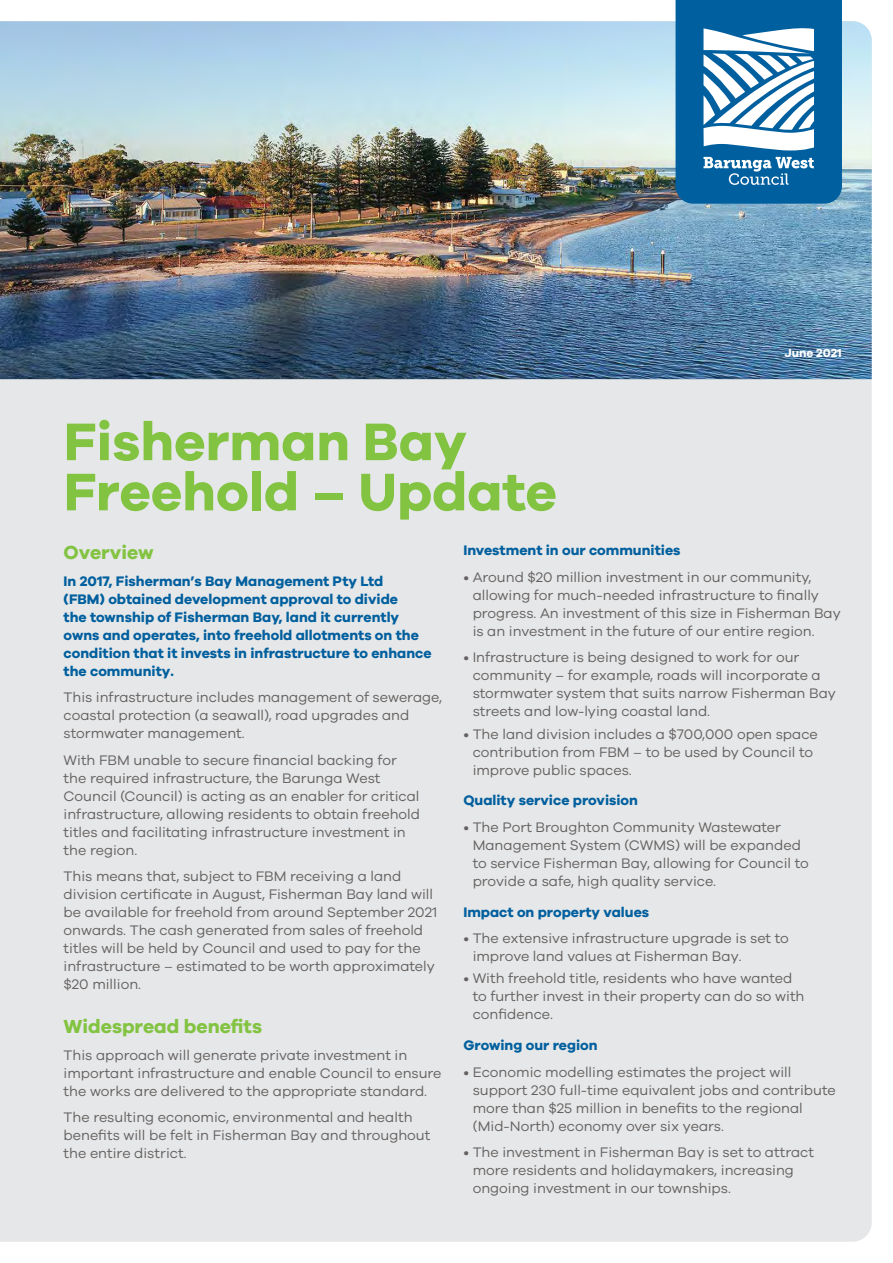
<style>
.page{position:relative;width:893px;height:1263px;background:#fff}
.page>*{position:absolute;margin:0;border:0;box-sizing:border-box;transform-origin:0 0}
.t1{font:700 54.6px/50.1px "Galano Grotesque";color:#82c341}
.t2{font:700 19.5px "Galano Grotesque";color:#82c341}
.t3{font:14.25px/18px "Galano Grotesque";color:#646160}
.t4{font:700 14.25px/18px "Galano Grotesque";color:#005f9e}
.t5{font:700 12px "Galano Grotesque";color:#fff}
</style>
<div class="page">
<div style="left:0;top:379px;width:872px;height:863px;background:#e6e7e8"></div>
<img style="left:0;top:21px;width:872px;height:358px">
<svg style="left:676px;top:0;width:166px;height:204px"></svg>
<h1 class="t1" style="left:64px;top:415px;width:495px">Fisherman Bay<br>Freehold – Update</h1>
<p class="t5" style="left:784px;top:345px;width:59px">June 2021</p>
<h2 class="t2" style="left:64px;top:541px;width:91px">Overview</h2>
<p class="t4" style="left:64px;top:572px;width:369px">In 2017, Fisherman’s Bay Management Pty Ltd<br>(FBM) obtained development approval to divide<br>the township of Fisherman Bay, land it currently owns and operates, into freehold allotments on the condition that it invests in infrastructure to enhance the community.</p>
<p class="t3" style="left:64px;top:688px;width:380px">This infrastructure includes management of sewerage, coastal protection (a seawall), road upgrades and stormwater management.</p>
<p class="t3" style="left:64px;top:751px;width:358px">With FBM unable to secure financial backing for the required infrastructure, the Barunga West Council (Council) is acting as an enabler for critical infrastructure, allowing residents to obtain freehold titles and facilitating infrastructure investment in the region.</p>
<p class="t3" style="left:64px;top:867px;width:375px">This means that, subject to FBM receiving a land division certificate in August, Fisherman Bay land will be available for freehold from around September 2021 onwards. The cash generated from sales of freehold titles will be held by Council and used to pay for the infrastructure – estimated to be worth approximately $20 million.</p>
<h2 class="t2" style="left:64px;top:1014px;width:200px">Widespread benefits</h2>
<p class="t3" style="left:64px;top:1045px;width:379px">This approach will generate private investment in important infrastructure and enable Council to ensure the works are delivered to the appropriate standard.</p>
<p class="t3" style="left:64px;top:1108px;width:368px">The resulting economic, environmental and health benefits will be felt in Fisherman Bay and throughout the entire district.</p>
<p class="t4" style="left:463px;top:541px;width:219px">Investment in our communities</p>
<p class="t3" style="left:473px;top:567px;width:370px;text-indent:-9px">• Around $20 million investment in our community, allowing for much-needed infrastructure to finally progress. An investment of this size in Fisherman Bay is an investment in the future of our entire region.</p>
<p class="t3" style="left:473px;top:648px;width:365px;text-indent:-9px">• Infrastructure is being designed to work for our community – for example, roads will incorporate a stormwater system that suits narrow Fisherman Bay streets and low-lying coastal land.</p>
<p class="t3" style="left:473px;top:724px;width:347px;text-indent:-9px">• The land division includes a $700,000 open space contribution from FBM – to be used by Council to improve public spaces.</p>
<p class="t4" style="left:463px;top:791px;width:176px">Quality service provision</p>
<p class="t3" style="left:473px;top:817px;width:338px;text-indent:-9px">• The Port Broughton Community Wastewater Management System (CWMS) will be expanded to service Fisherman Bay, allowing for Council to provide a safe, high quality service.</p>
<p class="t4" style="left:463px;top:902px;width:187px">Impact on property values</p>
<p class="t3" style="left:473px;top:929px;width:318px;text-indent:-9px">• The extensive infrastructure upgrade is set to improve land values at Fisherman Bay.</p>
<p class="t3" style="left:473px;top:969px;width:333px;text-indent:-9px">• With freehold title, residents who have wanted to further invest in their property can do so with confidence.</p>
<p class="t4" style="left:463px;top:1036px;width:136px">Growing our region</p>
<p class="t3" style="left:473px;top:1062px;width:365px;text-indent:-9px">• Economic modelling estimates the project will support 230 full-time equivalent jobs and contribute more than $25 million in benefits to the regional (Mid-North) economy over six years.</p>
<p class="t3" style="left:473px;top:1143px;width:343px;text-indent:-9px">• The investment in Fisherman Bay is set to attract more residents and holidaymakers, increasing ongoing investment in our townships.</p>
</div>
